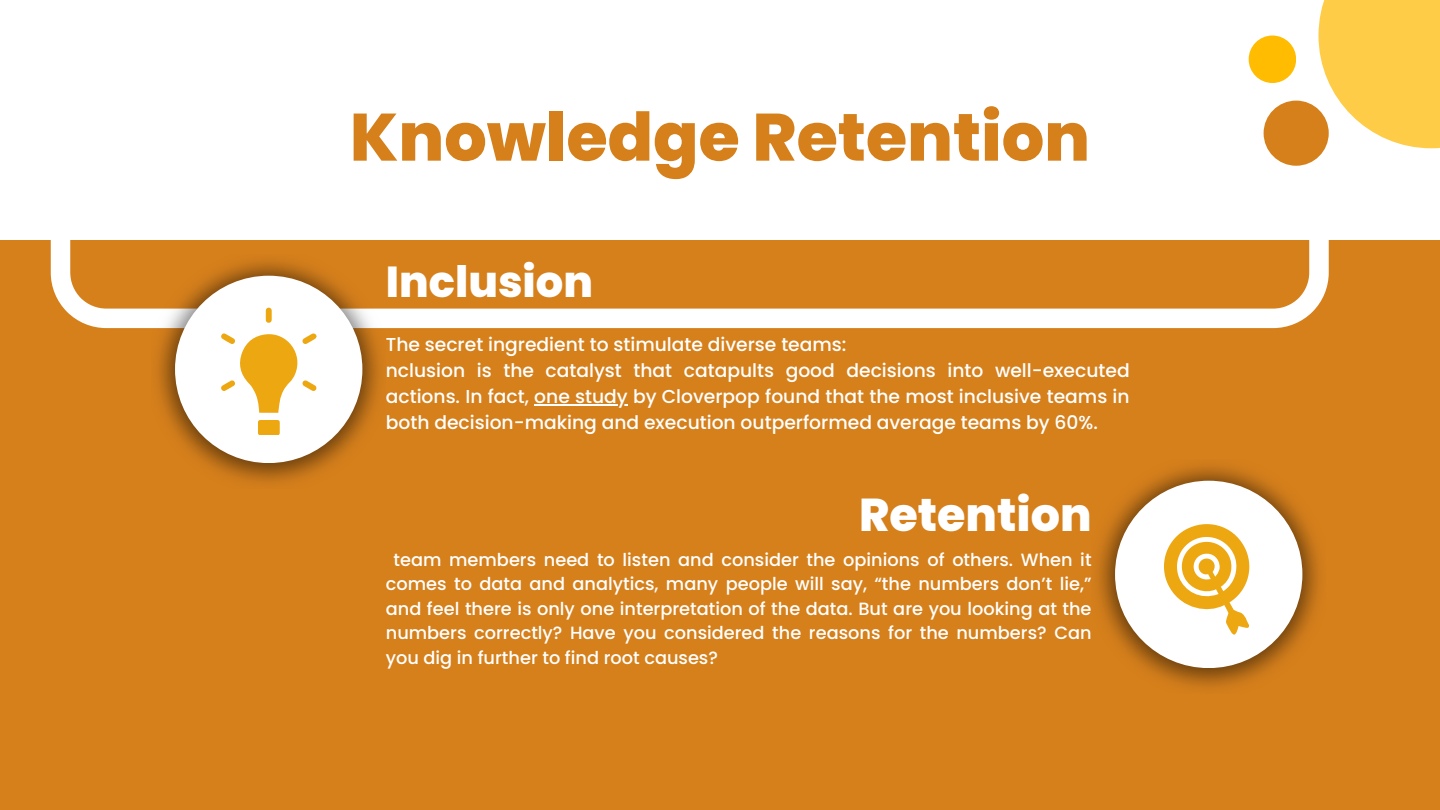
<style>
.page{position:relative;width:1440px;height:810px;background:#fff}
.page>*{position:absolute;margin:0;border:0;box-sizing:border-box;transform-origin:0 0}
.t1{font:800 66.8px "Poppins";color:#d6801c}
.t2{font:800 46px "Poppins";color:#fff}
.t3{font:800 43.3px "Poppins";color:#fff}
.t4{font:500 18.7px/25.8px "Poppins";color:#fff;text-align:justify}
.t5{font:500 17.7px/24.5px "Poppins";color:#fff;text-align:justify}
</style>
<div class="page">
<div style="left:0;top:241px;width:1440px;height:569px;background:#d6801c"></div>
<svg style="left:51px;top:35px;width:1278px;height:293px"></svg>
<img style="left:152px;top:254px;width:234px;height:229px">
<div style="left:175px;top:276px;width:187px;height:187px;background:#fff;border-radius:50%"></div>
<img style="left:1097px;top:465px;width:223px;height:223px">
<div style="left:1115px;top:481px;width:187px;height:187px;background:#fff;border-radius:50%"></div>
<svg style="left:221px;top:308px;width:96px;height:127px"></svg>
<svg style="left:1164px;top:524px;width:86px;height:111px"></svg>
<div style="left:1318px;top:0;width:122px;height:148px;background:#ffcc48"></div>
<hr style="left:534px;top:404px;width:94px;height:2px;background:#fff">
<div style="left:1249px;top:36px;width:47px;height:47px;background:#ffbc00;border-radius:50%"></div>
<div style="left:1264px;top:101px;width:65px;height:65px;background:#d6801c;border-radius:50%"></div>
<p class="t1" style="left:350px;top:91px;width:742px">Knowledge Retention</p>
<p class="t3" style="left:386px;top:251px;width:209px">Inclusion</p>
<p class="t4" style="left:386px;top:332px;width:462px">The secret ingredient to stimulate diverse teams:</p>
<p class="t4" style="left:386px;top:358px;width:745px">nclusion is the catalyst that catapults good decisions into well-executed actions. In fact, one study by Cloverpop found that the most inclusive teams in both decision-making and execution outperformed average teams by 60%.</p>
<p class="t2" style="left:859px;top:483px;width:234px">Retention</p>
<p class="t5" style="left:386px;top:547px;width:707px;text-indent:8px">team members need to listen and consider the opinions of others. When it comes to data and analytics, many people will say, “the numbers don’t lie,” and feel there is only one interpretation of the data. But are you looking at the numbers correctly? Have you considered the reasons for the numbers? Can you dig in further to find root causes?</p>
</div>
